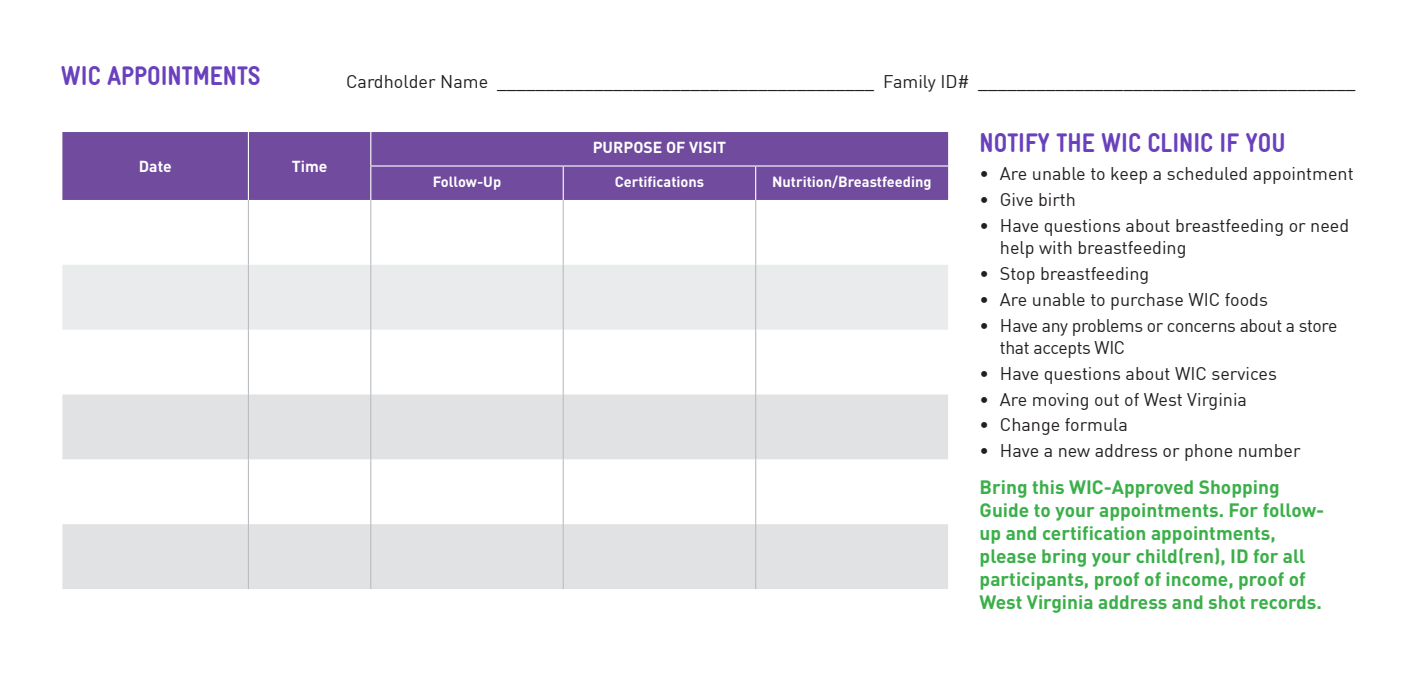
<style>
.page{position:relative;width:1418px;height:689px;background:#fff}
.page>*{position:absolute;margin:0;border:0;box-sizing:border-box;transform-origin:0 0}
.t1{font:27px "Gravur Condensed Black CE";color:#6a41bd}
.t2{font:700 19.12px/22.9px "DIN";color:#3baf49}
.t3{font:18px/22.5px "DIN";color:#231f20}
.t4{font:18px/22.5px "DIN";letter-spacing:-.02em;color:#231f20}
.t5{font:700 15.75px "DIN";color:#fff}
.t6{font:700 14.62px "DIN";color:#fff}
</style>
<div class="page">
<div style="left:62px;top:132px;width:886px;height:68px;background:#704b9e"></div>
<div style="left:62px;top:265px;width:886px;height:64px;background:#eaebec"></div>
<svg style="left:62px;top:394px;width:886px;height:195px;fill:#e1e2e4"></svg>
<hr style="left:248px;top:132px;width:1px;height:34px;background:#fff">
<hr style="left:248px;top:166px;width:1px;height:34px;background:#fff">
<hr style="left:370px;top:132px;width:1px;height:33px;background:#fff">
<hr style="left:370px;top:166px;width:1px;height:34px;background:#fff">
<hr style="left:562px;top:166px;width:2px;height:34px;background:#fff">
<hr style="left:755px;top:166px;width:1px;height:34px;background:#fff">
<hr style="left:370px;top:165px;width:193px;height:1px;background:#fff">
<hr style="left:563px;top:165px;width:192px;height:1px;background:#fff">
<hr style="left:755px;top:165px;width:193px;height:1px;background:#fff">
<hr style="left:248px;top:200px;width:1px;height:65px;background:#bcbdc0">
<hr style="left:370px;top:200px;width:1px;height:65px;background:#bcbdc0">
<hr style="left:562px;top:200px;width:2px;height:65px;background:#bcbdc0">
<hr style="left:755px;top:200px;width:1px;height:65px;background:#bcbdc0">
<hr style="left:248px;top:265px;width:1px;height:64px;background:#bcbdc0">
<hr style="left:370px;top:265px;width:1px;height:64px;background:#bcbdc0">
<hr style="left:562px;top:265px;width:2px;height:64px;background:#bcbdc0">
<hr style="left:755px;top:265px;width:1px;height:64px;background:#bcbdc0">
<hr style="left:248px;top:329px;width:1px;height:65px;background:#bcbdc0">
<hr style="left:370px;top:329px;width:1px;height:65px;background:#bcbdc0">
<hr style="left:562px;top:329px;width:2px;height:65px;background:#bcbdc0">
<hr style="left:755px;top:329px;width:1px;height:65px;background:#bcbdc0">
<hr style="left:248px;top:394px;width:1px;height:65px;background:#bcbdc0">
<hr style="left:370px;top:394px;width:1px;height:65px;background:#bcbdc0">
<hr style="left:562px;top:394px;width:2px;height:65px;background:#bcbdc0">
<hr style="left:755px;top:394px;width:1px;height:65px;background:#bcbdc0">
<hr style="left:248px;top:459px;width:1px;height:65px;background:#bcbdc0">
<hr style="left:370px;top:459px;width:1px;height:65px;background:#bcbdc0">
<hr style="left:562px;top:459px;width:2px;height:65px;background:#bcbdc0">
<hr style="left:755px;top:459px;width:1px;height:65px;background:#bcbdc0">
<hr style="left:248px;top:524px;width:1px;height:65px;background:#bcbdc0">
<hr style="left:370px;top:524px;width:1px;height:65px;background:#bcbdc0">
<hr style="left:562px;top:524px;width:2px;height:65px;background:#bcbdc0">
<hr style="left:755px;top:524px;width:1px;height:65px;background:#bcbdc0">
<p class="t1" style="left:61px;top:61px;width:201px">WIC APPOINTMENTS</p>
<p class="t3" style="left:346px;top:69px;width:1010px">Cardholder Name _______________________________________ Family ID# _______________________________________</p>
<p class="t5" style="left:139px;top:155px;width:34px">Date</p>
<p class="t5" style="left:292px;top:155px;width:37px">Time</p>
<p class="t5" style="left:593px;top:137px;width:135px">PURPOSE OF VISIT</p>
<p class="t6" style="left:433px;top:172px;width:70px">Follow-Up</p>
<p class="t6" style="left:614px;top:172px;width:91px">Certifications</p>
<p class="t6" style="left:772px;top:172px;width:161px">Nutrition/Breastfeeding</p>
<p class="t1" style="left:979px;top:128px;width:307px">NOTIFY THE WIC CLINIC IF YOU</p>
<p class="t3" style="left:979px;top:162px;width:375px">• Are unable to keep a scheduled appointment</p>
<p class="t3" style="left:979px;top:188px;width:98px">• Give birth</p>
<p class="t3" style="left:1000px;top:213px;width:351px;text-indent:-20px">• Have questions about breastfeeding or need help with breastfeeding</p>
<p class="t3" style="left:979px;top:262px;width:171px">• Stop breastfeeding</p>
<p class="t3" style="left:979px;top:287px;width:290px">• Are unable to purchase WIC foods</p>
<p class="t4" style="left:1000px;top:313px;width:339px;text-indent:-20px">• Have any problems or concerns about a store that accepts WIC</p>
<p class="t3" style="left:979px;top:361px;width:299px">• Have questions about WIC services</p>
<p class="t3" style="left:979px;top:387px;width:269px">• Are moving out of West Virginia</p>
<p class="t3" style="left:979px;top:413px;width:150px">• Change formula</p>
<p class="t3" style="left:979px;top:439px;width:322px">• Have a new address or phone number</p>
<p class="t2" style="left:979px;top:475px;width:346px">Bring this WIC-Approved Shopping Guide to your appointments. For follow&shy;up and certification appointments, please bring your child(ren), ID for all participants, proof of income, proof of West Virginia address and shot records.</p>
</div>
